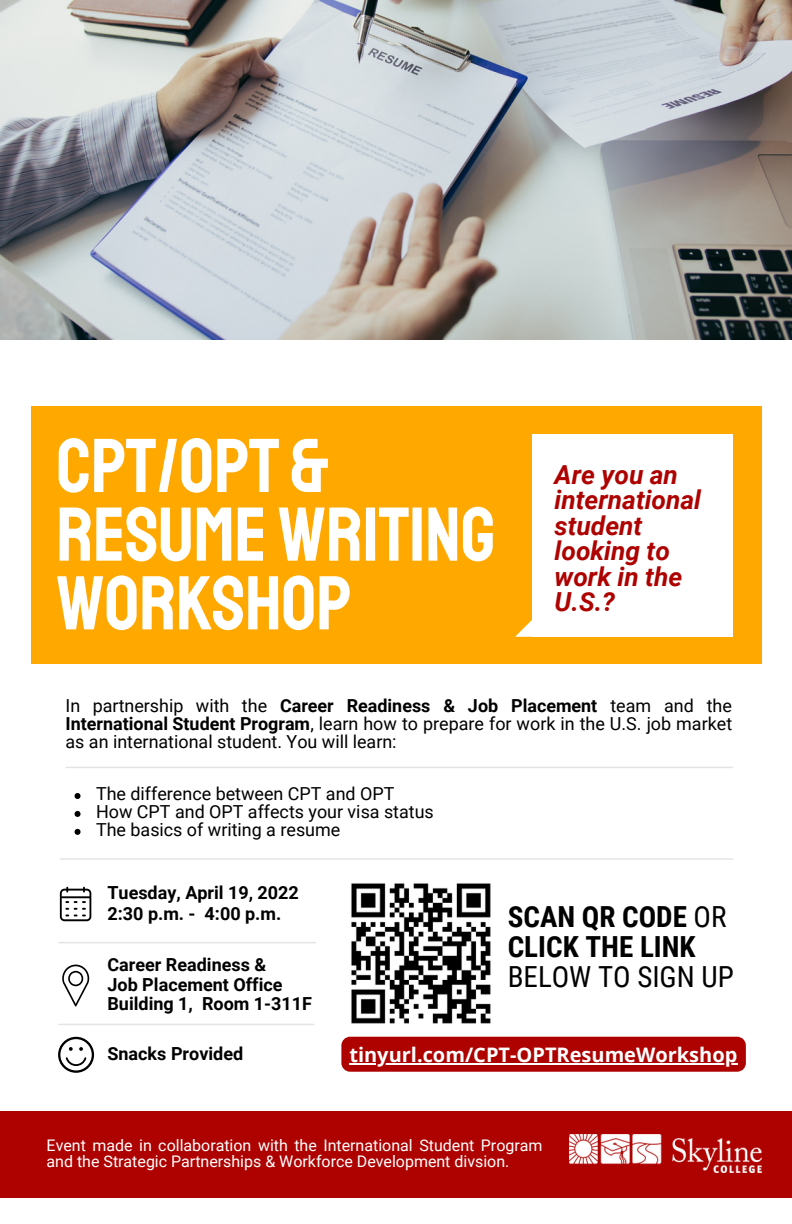
<style>
.page{position:relative;width:792px;height:1224px;background:#fff}
.page>*{position:absolute;margin:0;border:0;box-sizing:border-box;transform-origin:0 0}
.t1{font:76.4px/68.6px "Staatliches";color:#fff}
.t2{font:700 29px/30px "Roboto Condensed";color:#000}
.t3{font:italic 700 26.2px/25.6px "Roboto";color:#ad0200}
.t4{font:700 20px "Open Sans";color:#fff}
.t5{font:18px/18px "Roboto";color:#000;text-align:justify}
.t6{font:700 18px "Roboto";color:#000}
.t7{font:16px/16px "Roboto";color:#fff}
.s1{font-weight:700}
.s2{font-weight:400}
</style>
<div class="page">
<img style="left:0;top:0;width:792px;height:339px">
<div style="left:31px;top:406px;width:731px;height:258px;background:#ffa900"></div>
<div style="left:532px;top:434px;width:201px;height:203px;background:#fff"></div>
<svg style="left:515px;top:620px;width:17px;height:17px"></svg>
<div style="left:0;top:1111px;width:792px;height:87px;background:#ad0200"></div>
<svg style="left:60px;top:887px;width:31px;height:34px"></svg>
<svg style="left:62px;top:965px;width:27px;height:42px"></svg>
<hr style="left:59px;top:942px;width:256px;height:1px;background:#e6e3e3">
<hr style="left:59px;top:1024px;width:255px;height:1px;background:#e6e3e3">
<img style="left:351px;top:883px;width:140px;height:141px">
<hr style="left:66px;top:767px;width:666px;height:1px;background:#e6e3e3">
<hr style="left:61px;top:858px;width:672px;height:2px;background:#e6e3e3">
<svg style="left:58px;top:1037px;width:36px;height:36px"></svg>
<img style="left:570px;top:1135px;width:192px;height:37px">
<div style="left:341px;top:1037px;width:405px;height:35px;background:#ad0200"></div>
<hr style="left:349px;top:1063px;width:388px;height:2px;background:#fff">
<svg style="left:75px;top:793px;width:6px;height:6px"></svg>
<svg style="left:75px;top:811px;width:6px;height:6px"></svg>
<svg style="left:75px;top:829px;width:6px;height:6px"></svg>
<p class="t1" style="left:56px;top:433px;width:440px">CPT/OPT &amp;<br>RESUMEWRITING<br>WORKSHOP</p>
<p class="t3" style="left:555px;top:462px;width:148px">Are you an international student looking to work in the<br>U.S.?</p>
<p class="t5" style="left:66px;top:697px;width:668px">In partnership with the <span class="s1">Career Readiness &amp; Job Placement</span> team and the <span class="s1">International Student Program</span>, learn how to prepare for work in the U.S. job market as an international student. You will learn:</p>
<p class="t5" style="left:96px;top:785px;width:300px">The difference between CPT and OPT</p>
<p class="t5" style="left:96px;top:803px;width:339px">How CPT and OPT affects your visa status</p>
<p class="t5" style="left:96px;top:821px;width:246px">The basics of writing a resume</p>
<p class="t6" style="left:108px;top:882px;width:193px">Tuesday, April 19, 2022</p>
<p class="t6" style="left:108px;top:903px;width:175px">2:30 p.m. - 4:00 p.m.</p>
<p class="t6" style="left:108px;top:954px;width:160px">Career Readiness &amp;</p>
<p class="t6" style="left:108px;top:974px;width:177px">Job Placement Office</p>
<p class="t6" style="left:108px;top:993px;width:206px">Building 1, Room 1-311F</p>
<p class="t6" style="left:108px;top:1044px;width:137px">Snacks Provided</p>
<p class="t2" style="left:508px;top:902px;width:228px">SCAN QR CODE <span class="s2">OR<br></span>CLICK THE LINK<br><span class="s2">BELOW TO SIGN UP</span></p>
<p class="t4" style="left:349px;top:1040px;width:390px">tinyurl.com/CPT-OPTResumeWorkshop</p>
<p class="t7" style="left:47px;top:1138px;width:497px">Event made in collaboration with the International Student Program and the Strategic Partnerships &amp; Workforce Development divsion.</p>
</div>
